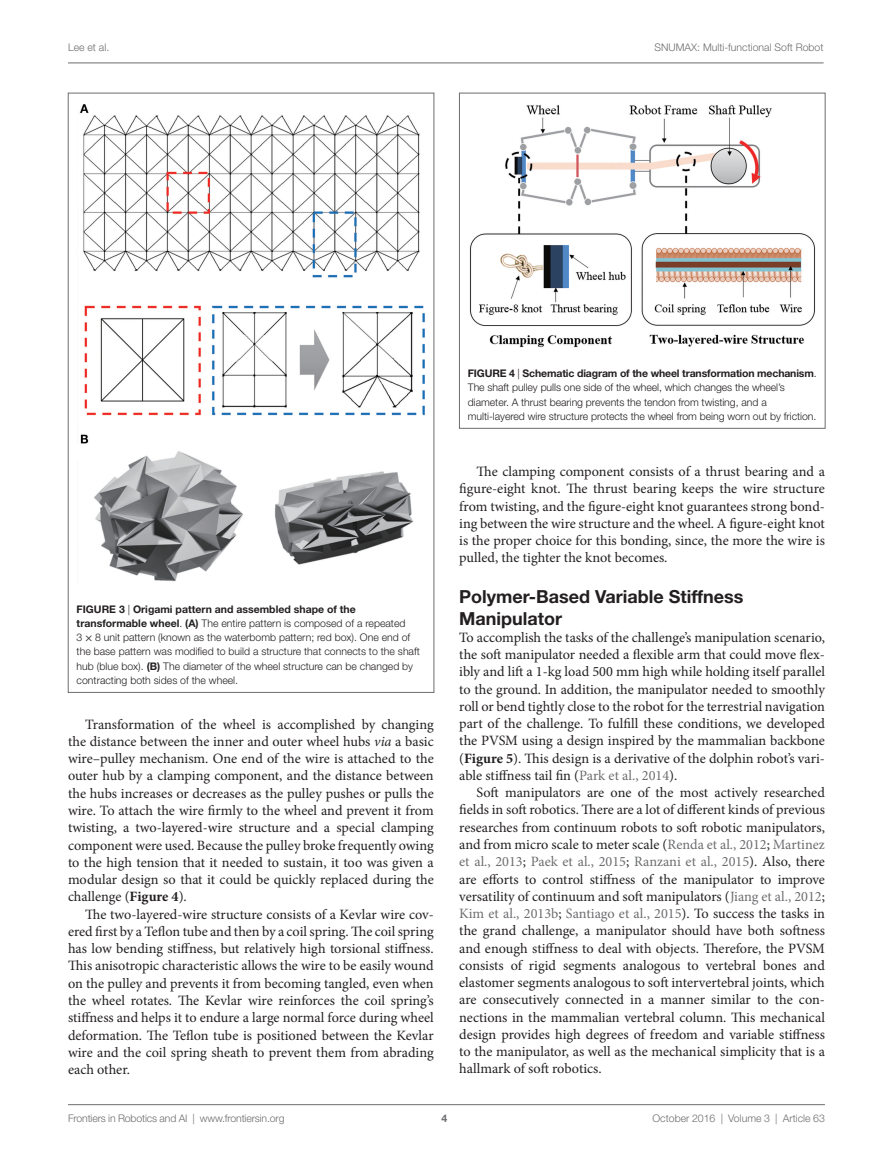
<style>
.page{position:relative;width:893px;height:1170px;background:#fff}
.page>*{position:absolute;margin:0;border:0;box-sizing:border-box;transform-origin:0 0}
.t1{font:700 18px/21px "Helvetica Neue LT Std";color:#231f20}
.t2{font:14.25px/17.2px "Minion Pro";color:#231f20;text-align:justify}
.t3{font:300 10.5px/14.2px "Helvetica Neue LT Std";color:#231f20}
.t4{font:300 10.5px "Helvetica Neue LT Std";color:#6c6d70}
.t5{font:700 10.5px "Helvetica Neue LT Std";color:#6c6d70}
.s1{font-weight:700}
.s2{font-family:"STIX General";font-weight:400}
.s3{font-style:italic}
.s4{color:#6c6d70}
</style>
<div class="page">
<img style="left:469px;top:105px;width:346px;height:242px">
<img style="left:79px;top:104px;width:345px;height:477px">
<hr style="left:68px;top:63px;width:756px;height:1px;background:#6c6d70">
<hr style="left:68px;top:1104px;width:757px;height:1px;background:#6c6d70">
<p class="t4" style="left:68px;top:41px;width:43px">Lee et al.</p>
<p class="t4" style="left:655px;top:41px;width:170px">SNUMAX: Multi-functional Soft Robot</p>
<p class="t3" style="left:77px;top:601px;width:345px"><span class="s1">FIG URE 3</span> | <span class="s1">Origami pattern and assembled shape of the transformable wheel</span>. <span class="s1">(A)</span> The entire pattern is composed of a repeated<br>3 <span class="s2">×</span> 8 unit pattern (known as the waterbomb pattern; red box). One end of the base pattern was modified to build a structure that connects to the shaft hub (blue box). <span class="s1">(B)</span> The diameter of the wheel structure can be changed by contracting both sides of the wheel.</p>
<p class="t2" style="left:68px;top:715px;width:367px;text-indent:17px">Transformation of the wheel is accomplished by changing the distance between the inner and outer wheel hubs <span class="s3">via</span> a basic wire–pulley mechanism. One end of the wire is attached to the outer hub by a clamping component, and the distance between the hubs increases or decreases as the pulley pushes or pulls the wire. To attach the wire firmly to the wheel and prevent it from twisting, a two-layered-wire structure and a special clamping component were used. Because the pulley broke frequently owing to the high tension that it needed to sustain, it too was given a modular design so that it could be quickly replaced during the challenge (<span class="s1">Figure 4</span>).</p>
<p class="t2" style="left:68px;top:905px;width:367px;text-indent:17px">The two-layered-wire structure consists of a Kevlar wire cov&shy;ered first by a Teflon tube and then by a coil spring. The coil spring has low bending stiffness, but relatively high torsional stiffness.<br>This anisotropic characteristic allows the wire to be easily wound on the pulley and prevents it from becoming tangled, even when the wheel rotates. The Kevlar wire reinforces the coil spring’s stiffness and helps it to endure a large normal force during wheel deformation. The Teflon tube is positioned between the Kevlar wire and the coil spring sheath to prevent them from abrading each other.</p>
<p class="t3" style="left:468px;top:366px;width:350px"><span class="s1">FIG URE 4</span> | <span class="s1">Schematic diagram of the wheel transformation mechanism</span>.<br>The shaft pulley pulls one side of the wheel, which changes the wheel’s diameter. A thrust bearing prevents the tendon from twisting, and a multi-layered wire structure protects the wheel from being worn out by friction.</p>
<p class="t2" style="left:459px;top:463px;width:367px;text-indent:17px">The clamping component consists of a thrust bearing and a figure-eight knot. The thrust bearing keeps the wire structure from twisting, and the figure-eight knot guarantees strong bond&shy;ing between the wire structure and the wheel. A figure-eight knot is the proper choice for this bonding, since, the more the wire is pulled, the tighter the knot becomes.</p>
<p class="t1" style="left:459px;top:586px;width:286px">Polymer-Based Variable Stiffness<br>Manipulator</p>
<p class="t2" style="left:459px;top:628px;width:367px">To accomplish the tasks of the challenge’s manipulation scenario, the soft manipulator needed a flexible arm that could move flex&shy;ibly and lift a 1-kg load 500 mm high while holding itself parallel to the ground. In addition, the manipulator needed to smoothly roll or bend tightly close to the robot for the terrestrial navigation part of the challenge. To fulfill these conditions, we developed the PVSM using a design inspired by the mammalian backbone (<span class="s1">Figure 5</span>). This design is a derivative of the dolphin robot’s vari&shy;able stiffness tail fin (<span class="s4">Park et al., 2014</span>).</p>
<p class="t2" style="left:459px;top:784px;width:367px;text-indent:17px">Soft manipulators are one of the most actively researched fields in soft robotics. There are a lot of different kinds of previous researches from continuum robots to soft robotic manipulators, and from micro scale to meter scale (<span class="s4">Renda et al., 2012</span>; <span class="s4">Martinez et al., 2013</span>; <span class="s4">Paek et al., 2015</span>; <span class="s4">Ranzani et al., 2015</span>). Also, there are efforts to control stiffness of the manipulator to improve versatility of continuum and soft manipulators (<span class="s4">Jiang et al., 2012</span>; <span class="s4">Kim et al., 2013b</span>; <span class="s4">Santiago et al., 2015</span>). To success the tasks in the grand challenge, a manipulator should have both softness and enough stiffness to deal with objects. Therefore, the PVSM consists of rigid segments analogous to vertebral bones and elastomer segments analogous to soft intervertebral joints, which are consecutively connected in a manner similar to the con&shy;nections in the mammalian vertebral column. This mechanical design provides high degrees of freedom and variable stiffness to the manipulator, as well as the mechanical simplicity that is a hallmark of soft robotics.</p>
<p class="t4" style="left:68px;top:1111px;width:218px">Frontiers in Robotics and AI | www.frontiersin.org</p>
<p class="t4" style="left:652px;top:1111px;width:174px">October 2016 | Volume 3 | Article 63</p>
<p class="t5" style="left:441px;top:1111px;width:7px">4</p>
</div>
